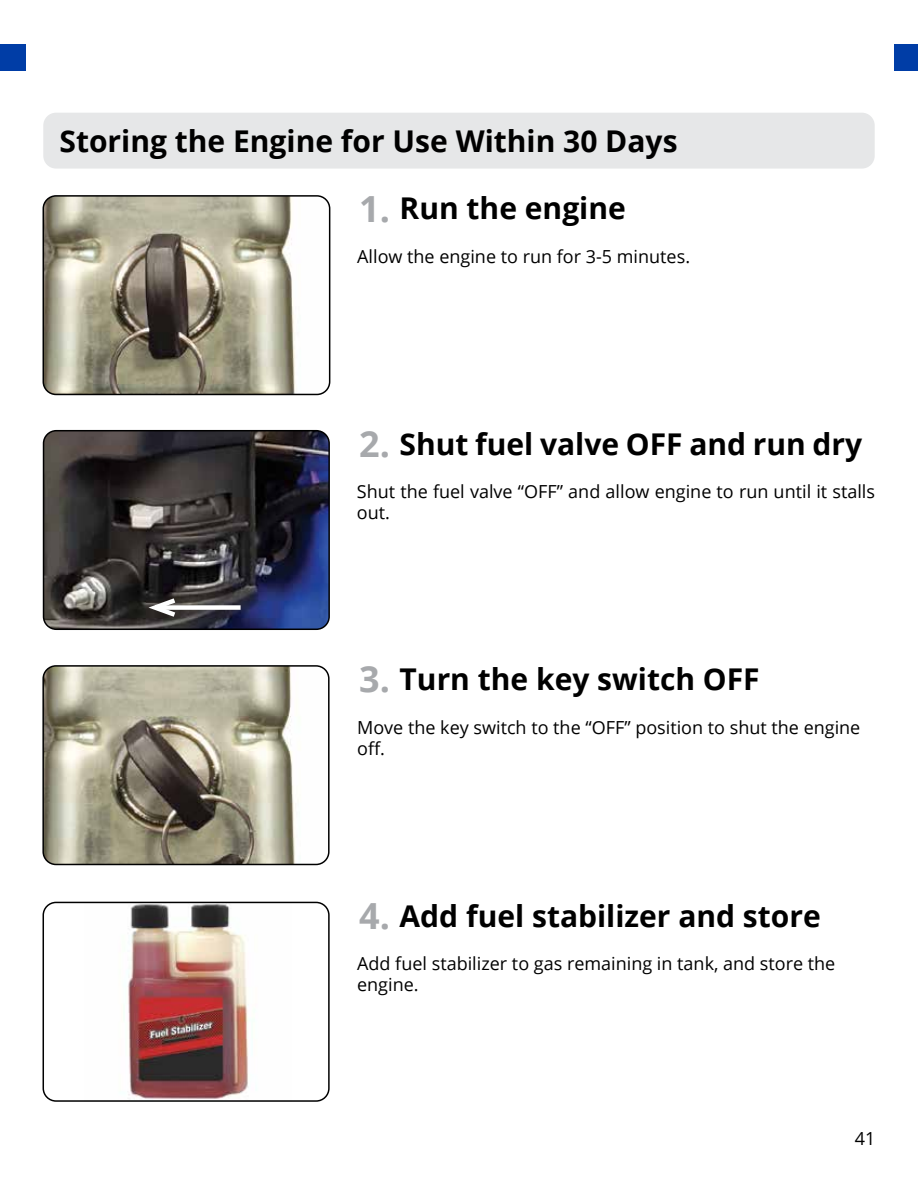
<style>
.page{position:relative;width:918px;height:1188px;background:#fff}
.page>*{position:absolute;margin:0;border:0;box-sizing:border-box;transform-origin:0 0}
.t1{font:700 36px "Open Sans";color:#a7a9ac}
.t2{font:700 30px "Open Sans";color:#000}
.t3{font:18px/21px "Open Sans";color:#000}
</style>
<div class="page">
<div style="left:0;top:44px;width:26px;height:27px;background:#003da6"></div>
<div style="left:895px;top:44px;width:23px;height:27px;background:#003da6"></div>
<div style="left:43px;top:113px;width:832px;height:56px;background:#e6e7e8;border-radius:13px"></div>
<img style="left:128px;top:905px;width:120px;height:194px">
<div style="left:43px;top:902px;width:287px;height:200px;border:2px solid #000;border-radius:13px"></div>
<img style="left:43px;top:196px;width:287px;height:198px">
<div style="left:43px;top:195px;width:287px;height:200px;border:2px solid #000;border-radius:13px"></div>
<img style="left:44px;top:431px;width:285px;height:198px">
<div style="left:43px;top:430px;width:287px;height:200px;border:2px solid #000;border-radius:13px"></div>
<div style="left:155px;top:605px;width:86px;height:5px;background:#fff"></div>
<svg style="left:142px;top:595px;width:38px;height:25px"></svg>
<img style="left:45px;top:668px;width:282px;height:196px">
<div style="left:42px;top:665px;width:288px;height:200px;border:2px solid #000;border-radius:13px"></div>
<h2 class="t2" style="left:60px;top:120px;width:620px">Storing the Engine for Use Within 30 Days</h2>
<h2 class="t2" style="left:400px;top:187px;width:228px">Run the engine</h2>
<p class="t3" style="left:357px;top:245px;width:334px">Allow the engine to run for 3-5 minutes.</p>
<h1 class="t1" style="left:359px;top:183px;width:32px">1.</h1>
<h1 class="t1" style="left:359px;top:419px;width:32px">2.</h1>
<h2 class="t2" style="left:400px;top:423px;width:464px">Shut fuel valve OFF and run dry</h2>
<p class="t3" style="left:357px;top:481px;width:520px">Shut the fuel valve “OFF” and allow engine to run until it stalls out.</p>
<h1 class="t1" style="left:359px;top:654px;width:32px">3.</h1>
<h2 class="t2" style="left:400px;top:658px;width:362px">Turn the key switch OFF</h2>
<p class="t3" style="left:357px;top:716px;width:505px">Move the key switch to the “OFF” position to shut the engine off.</p>
<h1 class="t1" style="left:359px;top:891px;width:32px">4.</h1>
<h2 class="t2" style="left:400px;top:895px;width:423px">Add fuel stabilizer and store</h2>
<p class="t3" style="left:357px;top:953px;width:480px">Add fuel stabilizer to gas remaining in tank, and store the engine.</p>
<p class="t3" style="left:855px;top:1128px;width:22px">41</p>
</div>
